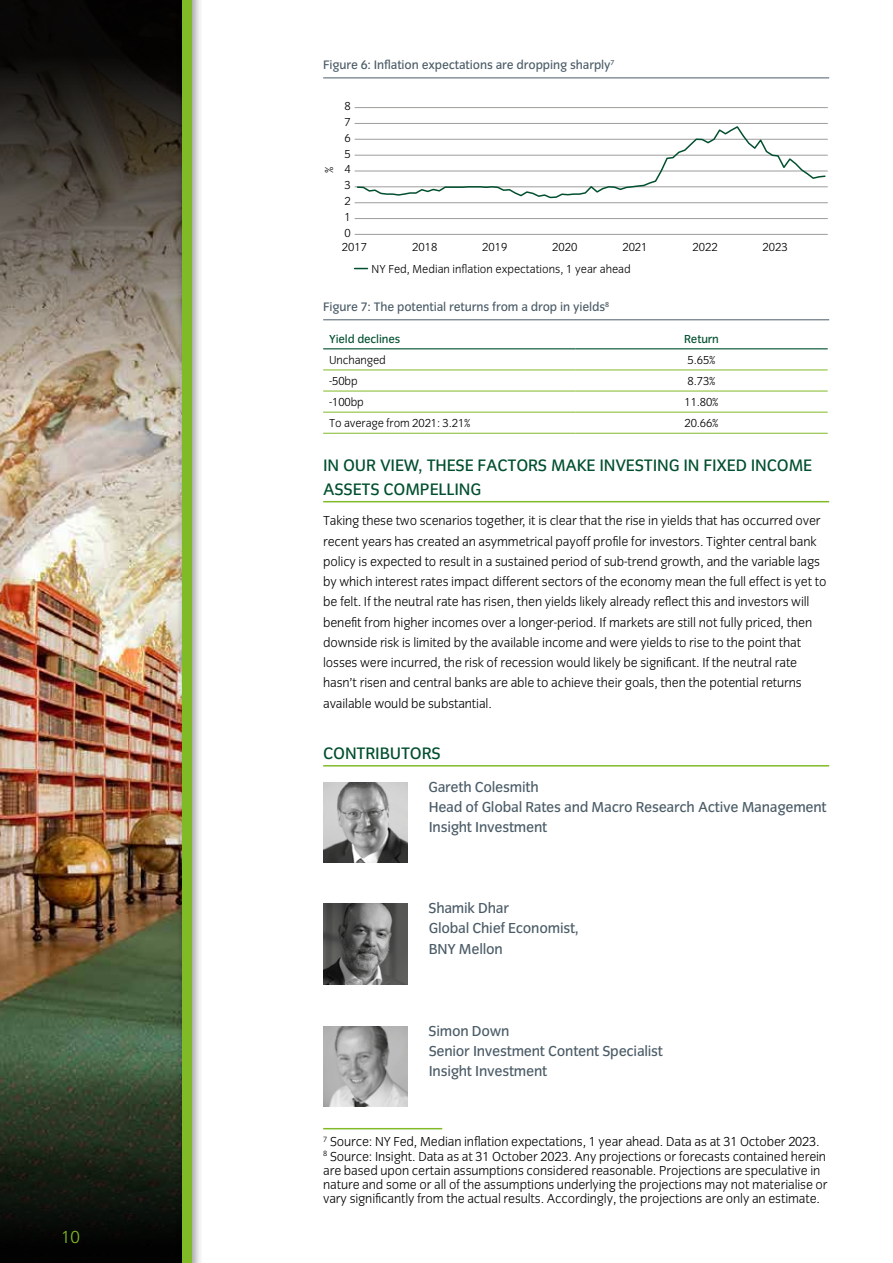
<style>
.page{position:relative;width:893px;height:1263px;background:#fff}
.page>*{position:absolute;margin:0;border:0;box-sizing:border-box;transform-origin:0 0}
.t1{font:18px "Congress Sans Light Std";color:#80ba27}
.t2{font:17.25px/24px "Congress Sans Std";letter-spacing:-.01em;color:#004f2e}
.t3{font:15px/20.2px "Congress Sans Std";letter-spacing:-.015em;color:#4b5c67}
.t4{font:13.5px/20.2px "Congress Sans Light Std";letter-spacing:-.01em;color:#000}
.t5{font:12.75px "Congress Sans Std";letter-spacing:-.01em;color:#4b5c67}
.t6{font:12px "Congress Sans Light Std";color:#000}
.t7{font:12px "Congress Sans Std";letter-spacing:-.01em;color:#004f2e}
</style>
<div class="page">
<hr style="left:323px;top:78px;width:506px;height:1px;background:#4b5c67">
<hr style="left:323px;top:320px;width:506px;height:1px;background:#4b5c67">
<hr style="left:323px;top:501px;width:506px;height:1px;background:#80ba27">
<hr style="left:355px;top:107px;width:473px;height:1px;background:#9d9d9c">
<hr style="left:355px;top:123px;width:473px;height:1px;background:#9d9d9c">
<hr style="left:355px;top:139px;width:473px;height:1px;background:#9d9d9c">
<hr style="left:355px;top:155px;width:473px;height:1px;background:#9d9d9c">
<hr style="left:355px;top:171px;width:473px;height:1px;background:#9d9d9c">
<hr style="left:355px;top:187px;width:473px;height:1px;background:#9d9d9c">
<hr style="left:355px;top:202px;width:473px;height:1px;background:#9d9d9c">
<hr style="left:355px;top:218px;width:473px;height:1px;background:#9d9d9c">
<hr style="left:355px;top:234px;width:473px;height:1px;background:#9d9d9c">
<svg style="left:356px;top:126px;width:470px;height:73px"></svg>
<svg style="left:355px;top:268px;width:12px;height:1px"></svg>
<hr style="left:323px;top:370px;width:252px;height:1px;background:#80ba27">
<hr style="left:575px;top:370px;width:253px;height:1px;background:#80ba27">
<hr style="left:323px;top:391px;width:252px;height:1px;background:#80ba27">
<hr style="left:575px;top:391px;width:253px;height:1px;background:#80ba27">
<hr style="left:323px;top:412px;width:252px;height:1px;background:#80ba27">
<hr style="left:575px;top:412px;width:253px;height:1px;background:#80ba27">
<hr style="left:323px;top:433px;width:252px;height:1px;background:#80ba27">
<hr style="left:575px;top:433px;width:253px;height:1px;background:#80ba27">
<hr style="left:323px;top:348px;width:252px;height:1px;background:#004f2e">
<hr style="left:575px;top:348px;width:253px;height:1px;background:#004f2e">
<hr style="left:323px;top:1128px;width:119px;height:1px;background:#80ba27">
<hr style="left:323px;top:765px;width:506px;height:1px;background:#80ba27">
<img style="left:323px;top:782px;width:84px;height:81px">
<img style="left:323px;top:904px;width:84px;height:80px">
<img style="left:323px;top:1026px;width:84px;height:81px">
<img style="left:0;top:644px;width:176px;height:307px">
<img style="left:0;top:0;width:176px;height:644px">
<svg style="left:0;top:951px;width:176px;height:312px;background:#313d29"></svg>
<div style="left:176px;top:0;width:28px;height:1263px;background:#000;opacity:.45"></div>
<div style="left:182px;top:0;width:9px;height:1263px;background:#80ba27"></div>
<h1 class="t1" style="left:61px;top:1227px;width:20px">10</h1>
<p class="t5" style="left:323px;top:58px;width:293px">Figure 6: Inflation expectations are dropping sharply<sup>7</sup></p>
<p class="t6" style="left:344px;top:100px;width:8px">8</p>
<p class="t6" style="left:344px;top:115px;width:8px">7</p>
<p class="t6" style="left:344px;top:131px;width:8px">6</p>
<p class="t6" style="left:323px;top:173px;width:8px;rotate:-90deg">%</p>
<p class="t6" style="left:344px;top:147px;width:8px">5</p>
<p class="t6" style="left:344px;top:163px;width:8px">4</p>
<p class="t6" style="left:344px;top:179px;width:8px">3</p>
<p class="t6" style="left:344px;top:195px;width:8px">2</p>
<p class="t6" style="left:344px;top:210px;width:8px">1</p>
<p class="t6" style="left:344px;top:226px;width:8px">0</p>
<p class="t6" style="left:342px;top:240px;width:27px">2017</p>
<p class="t6" style="left:412px;top:240px;width:27px">2018</p>
<p class="t6" style="left:482px;top:240px;width:27px">2019</p>
<p class="t6" style="left:552px;top:240px;width:27px">2020</p>
<p class="t6" style="left:622px;top:240px;width:27px">2021</p>
<p class="t6" style="left:692px;top:240px;width:27px">2022</p>
<p class="t6" style="left:762px;top:240px;width:27px">2023</p>
<p class="t6" style="left:372px;top:262px;width:261px">NY Fed, Median inflation expectations, 1 year ahead</p>
<p class="t5" style="left:323px;top:300px;width:287px">Figure 7: The potential returns from a drop in yields<sup>8</sup></p>
<p class="t7" style="left:329px;top:332px;width:73px">Yield declines</p>
<p class="t7" style="left:684px;top:332px;width:36px">Return</p>
<p class="t6" style="left:329px;top:353px;width:58px">Unchanged</p>
<p class="t6" style="left:688px;top:353px;width:29px">5.65%</p>
<p class="t6" style="left:329px;top:374px;width:30px">-50bp</p>
<p class="t6" style="left:688px;top:374px;width:29px">8.73%</p>
<p class="t6" style="left:329px;top:396px;width:36px">-100bp</p>
<p class="t6" style="left:684px;top:396px;width:36px">11.80%</p>
<p class="t6" style="left:329px;top:417px;width:143px">To average from 2021: 3.21%</p>
<p class="t6" style="left:684px;top:417px;width:36px">20.66%</p>
<p class="t2" style="left:323px;top:453px;width:490px">IN OUR VIEW, THESE FACTORS MAKE INVESTING IN FIXED INCOME<br>ASSETS COMPELLING</p>
<p class="t4" style="left:323px;top:511px;width:505px">Taking these two scenarios together, it is clear that the rise in yields that has occurred over recent years has created an asymmetrical payoff profile for investors. Tighter central bank policy is expected to result in a sustained period of sub-trend growth, and the variable lags by which interest rates impact different sectors of the economy mean the full effect is yet to be felt. If the neutral rate has risen, then yields likely already reflect this and investors will benefit from higher incomes over a longer-period. If markets are still not fully priced, then downside risk is limited by the available income and were yields to rise to the point that losses were incurred, the risk of recession would likely be significant. If the neutral rate hasn’t risen and central banks are able to achieve their goals, then the potential returns available would be substantial.</p>
<p class="t2" style="left:323px;top:741px;width:119px">CONTRIBUTORS</p>
<p class="t3" style="left:428px;top:777px;width:400px">Gareth Colesmith<br>Head of Global Rates and Macro Research Active Management<br>Insight Investment</p>
<p class="t3" style="left:428px;top:898px;width:152px">Shamik Dhar<br>Global Chief Economist,<br>BNY Mellon</p>
<p class="t3" style="left:428px;top:1021px;width:236px">Simon Down<br>Senior Investment Content Specialist<br>Insight Investment</p>
<p class="t4" style="left:323px;top:1135px;width:506px;line-height:14.2px"><sup>7</sup> Source: NY Fed, Median inflation expectations, 1 year ahead. Data as at 31 October 2023.<br><sup>8</sup> Source: Insight. Data as at 31 October 2023. Any projections or forecasts contained herein are based upon certain assumptions considered reasonable. Projections are speculative in nature and some or all of the assumptions underlying the projections may not materialise or vary significantly from the actual results. Accordingly, the projections are only an estimate.</p>
</div>
